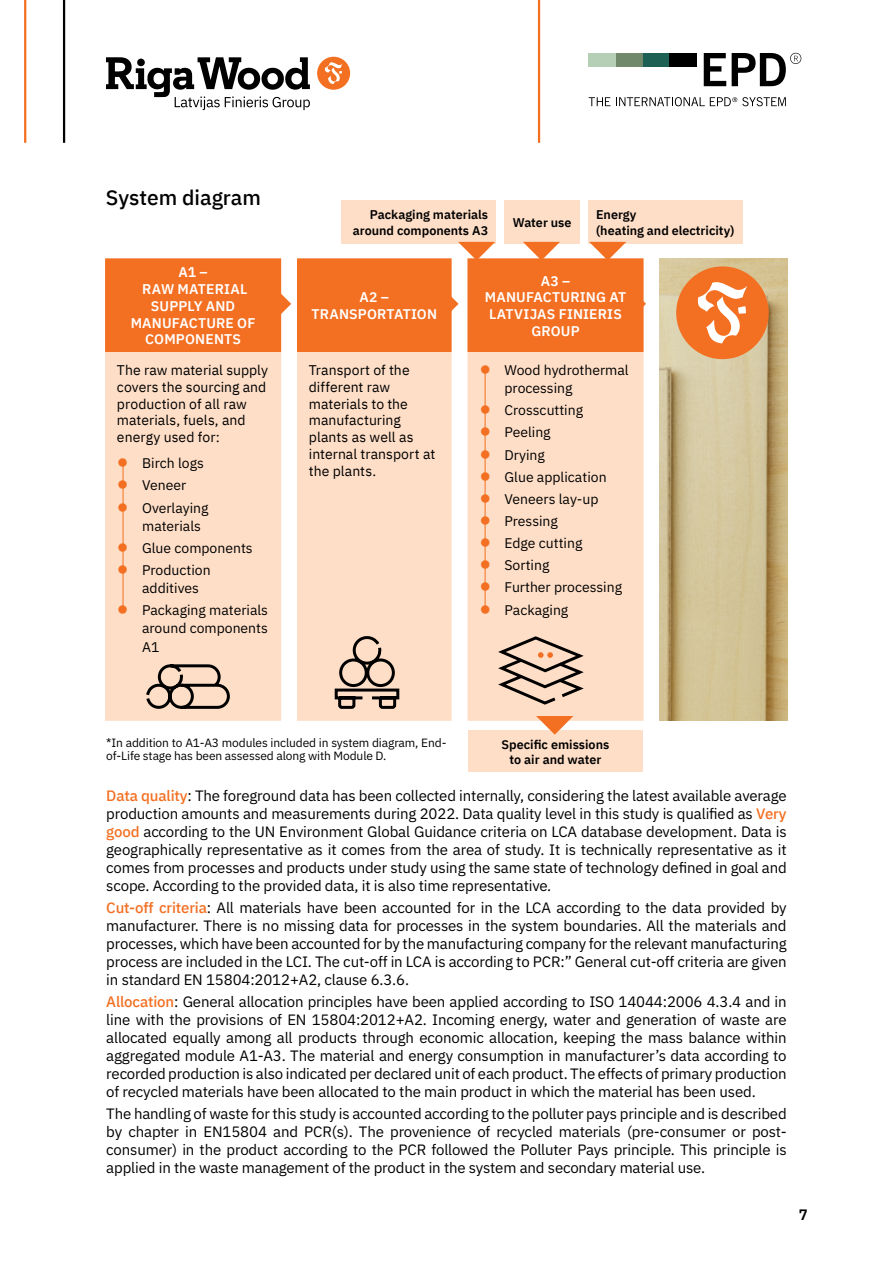
<style>
.page{position:relative;width:893px;height:1263px;background:#fff}
.page>*{position:absolute;margin:0;border:0;box-sizing:border-box;transform-origin:0 0}
.t1{font:53.1px "PF Din Text Pro";color:#f36f21}
.t2{font:500 21px "IBM Plex Sans";color:#000}
.t3{font:15px/18px "IBM Plex Sans";letter-spacing:-.01em;color:#000;text-align:justify}
.t4{font:600 15px "IBM Plex Sans";color:#000}
.t5{font:13.95px/18.1px "IBM Plex Sans";color:#000}
.t6{font:13.95px/16.8px "IBM Plex Sans";letter-spacing:.005em;color:#000}
.t7{font:600 13.95px/16.8px "IBM Plex Sans";letter-spacing:.01em;color:#fff;text-align:center}
.t8{font:600 12.6px/15.1px "IBM Plex Sans";color:#000;text-align:center}
.t9{font:12px/13.5px "IBM Plex Sans";letter-spacing:-.01em;color:#000}
.s1{font-family:"Arial";font-weight:900;font-size:19.5px;color:#f36f21}
.s2{font-weight:500;color:#f36f21}
</style>
<div class="page">
<hr style="left:63px;top:0;width:2px;height:143px;background:#000">
<hr style="left:24px;top:0;width:2px;height:143px;background:#f36f21">
<hr style="left:538px;top:0;width:2px;height:143px;background:#f36f21">
<div style="left:317px;top:57px;width:33px;height:33px;background:#f36f21;border-radius:50%"></div>
<svg style="left:325px;top:62px;width:17px;height:22px"></svg>
<svg style="left:106px;top:57px;width:204px;height:53px"></svg>
<svg style="left:589px;top:97px;width:21px;height:9px"></svg>
<svg style="left:616px;top:97px;width:170px;height:9px"></svg>
<div style="left:642px;top:53px;width:28px;height:13px;background:#1e6053"></div>
<div style="left:615px;top:53px;width:28px;height:13px;background:#70896a"></div>
<div style="left:588px;top:53px;width:27px;height:13px;background:#b4cfb5"></div>
<div style="left:669px;top:53px;width:28px;height:13px;background:#000"></div>
<svg style="left:704px;top:53px;width:97px;height:33px"></svg>
<svg style="left:105px;top:258px;width:539px;height:94px;background:#f3782e"></svg>
<svg style="left:105px;top:352px;width:539px;height:369px;background:#fee0ca"></svg>
<img style="left:659px;top:258px;width:128px;height:463px">
<div style="left:468px;top:730px;width:175px;height:42px;background:#fedec7"></div>
<div style="left:342px;top:200px;width:154px;height:44px;background:#fedec7"></div>
<div style="left:504px;top:200px;width:76px;height:44px;background:#fedec7"></div>
<div style="left:588px;top:200px;width:154px;height:44px;background:#fedec7"></div>
<hr style="left:123px;top:463px;width:1px;height:149px;background:#f36f21">
<hr style="left:485px;top:369px;width:1px;height:241px;background:#f36f21">
<div style="left:676px;top:266px;width:93px;height:93px;background:#f36f21;border-radius:50%"></div>
<svg style="left:697px;top:282px;width:50px;height:61px"></svg>
<svg style="left:333px;top:634px;width:68px;height:76px;background:#c0a897"></svg>
<svg style="left:144px;top:662px;width:87px;height:51px;background:#c4ab99"></svg>
<svg style="left:494px;top:635px;width:94px;height:71px;background:#cfb4a1"></svg>
<h2 class="t2" style="left:106px;top:181px;width:156px">System diagram</h2>
<p class="t7" style="left:131px;top:263px;width:126px">A1 –<br>RAW MATERIAL<br>SUPPLY AND<br>MANUFACTURE OF<br>COMPONENTS</p>
<p class="t8" style="left:353px;top:206px;width:137px;text-align:right">Packaging materials around components A3</p>
<p class="t8" style="left:513px;top:214px;width:60px">Water use</p>
<p class="t8" style="left:596px;top:206px;width:140px;text-align:left">Energy<br>(heating and electricity)</p>
<h1 class="t1" style="left:507px;top:234px;width:33px;rotate:90deg">▶</h1>
<h1 class="t1" style="left:572px;top:234px;width:33px;rotate:90deg">▶</h1>
<h1 class="t1" style="left:639px;top:234px;width:33px;rotate:90deg">▶</h1>
<h1 class="t1" style="left:265px;top:273px;width:33px">▶</h1>
<h1 class="t1" style="left:433px;top:273px;width:33px">▶</h1>
<p class="t7" style="left:311px;top:288px;width:127px">A2 –<br>TRANSPORTATION</p>
<p class="t7" style="left:485px;top:271px;width:143px">A3 –<br>MANUFACTURING AT<br>LATVIJAS FINIERIS<br>GROUP</p>
<p class="t6" style="left:117px;top:360px;width:153px">The raw material supply covers the sourcing and production of all raw materials, fuels, and energy used for:</p>
<p class="t5" style="left:117px;top:453px;width:88px"><span class="s1">●</span> Birch logs</p>
<p class="t5" style="left:117px;top:475px;width:71px"><span class="s1">●</span> Veneer</p>
<p class="t5" style="left:142px;top:497px;width:68px;text-indent:-25px"><span class="s1">●</span> Overlaying materials</p>
<p class="t5" style="left:117px;top:538px;width:137px"><span class="s1">●</span> Glue components</p>
<p class="t5" style="left:142px;top:560px;width:70px;text-indent:-25px"><span class="s1">●</span> Production additives</p>
<p class="t5" style="left:142px;top:600px;width:127px;text-align:justify;text-indent:-25px"><span class="s1">●</span> Packaging materials around components A1</p>
<p class="t6" style="left:309px;top:360px;width:128px">Transport of the different raw materials to the manufacturing plants as well as internal transport at the plants.</p>
<p class="t5" style="left:504px;top:360px;width:126px;text-indent:-25px"><span class="s1">●</span> Wood hydrothermal processing</p>
<p class="t5" style="left:479px;top:400px;width:105px"><span class="s1">●</span> Crosscutting</p>
<p class="t5" style="left:479px;top:422px;width:73px"><span class="s1">●</span> Peeling</p>
<p class="t5" style="left:479px;top:444px;width:67px"><span class="s1">●</span> Drying</p>
<p class="t5" style="left:479px;top:467px;width:129px"><span class="s1">●</span> Glue application</p>
<p class="t5" style="left:479px;top:489px;width:121px"><span class="s1">●</span> Veneers lay-up</p>
<p class="t5" style="left:479px;top:511px;width:80px"><span class="s1">●</span> Pressing</p>
<p class="t5" style="left:479px;top:533px;width:105px"><span class="s1">●</span> Edge cutting</p>
<p class="t5" style="left:479px;top:555px;width:72px"><span class="s1">●</span> Sorting</p>
<p class="t5" style="left:479px;top:577px;width:144px"><span class="s1">●</span> Further processing</p>
<p class="t5" style="left:479px;top:599px;width:90px"><span class="s1">●</span> Packaging</p>
<p class="t9" style="left:106px;top:735px;width:342px">*In addition to A1-A3 modules included in system diagram, End&shy;of-Life stage has been assessed along with Module D.</p>
<h1 class="t1" style="left:586px;top:709px;width:33px;rotate:90deg">▶</h1>
<p class="t8" style="left:501px;top:735px;width:109px">Specific emissions to air and water</p>
<p class="t3" style="left:106px;top:785px;width:682px"><span class="s2">Data quality</span>: The foreground data has been collected internally, considering the latest available average production amounts and measurements during 2022. Data quality level in this study is qualified as <span class="s2">Very good</span> according to the UN Environment Global Guidance criteria on LCA database development. Data is geographically representative as it comes from the area of study. It is technically representative as it comes from processes and products under study using the same state of technology defined in goal and scope. According to the provided data, it is also time representative.</p>
<p class="t3" style="left:106px;top:897px;width:682px"><span class="s2">Cut-off criteria</span>: All materials have been accounted for in the LCA according to the data provided by manufacturer. There is no missing data for processes in the system boundaries. All the materials and processes, which have been accounted for by the manufacturing company for the relevant manufacturing process are included in the LCI. The cut-off in LCA is according to PCR:” General cut-off criteria are given in standard EN 15804:2012+A2, clause 6.3.6.</p>
<p class="t3" style="left:106px;top:992px;width:682px"><span class="s2">Allocation</span>: General allocation principles have been applied according to ISO 14044:2006 4.3.4 and in line with the provisions of EN 15804:2012+A2. Incoming energy, water and generation of waste are allocated equally among all products through economic allocation, keeping the mass balance within aggregated module A1-A3. The material and energy consumption in manufacturer’s data according to recorded production is also indicated per declared unit of each product. The effects of primary production of recycled materials have been allocated to the main product in which the material has been used.</p>
<p class="t3" style="left:106px;top:1104px;width:682px">The handling of waste for this study is accounted according to the polluter pays principle and is described by chapter in EN15804 and PCR(s). The provenience of recycled materials (pre-consumer or post&shy;consumer) in the product according to the PCR followed the Polluter Pays principle. This principle is applied in the waste management of the product in the system and secondary material use.</p>
<p class="t4" style="left:799px;top:1203px;width:10px">7</p>
</div>
